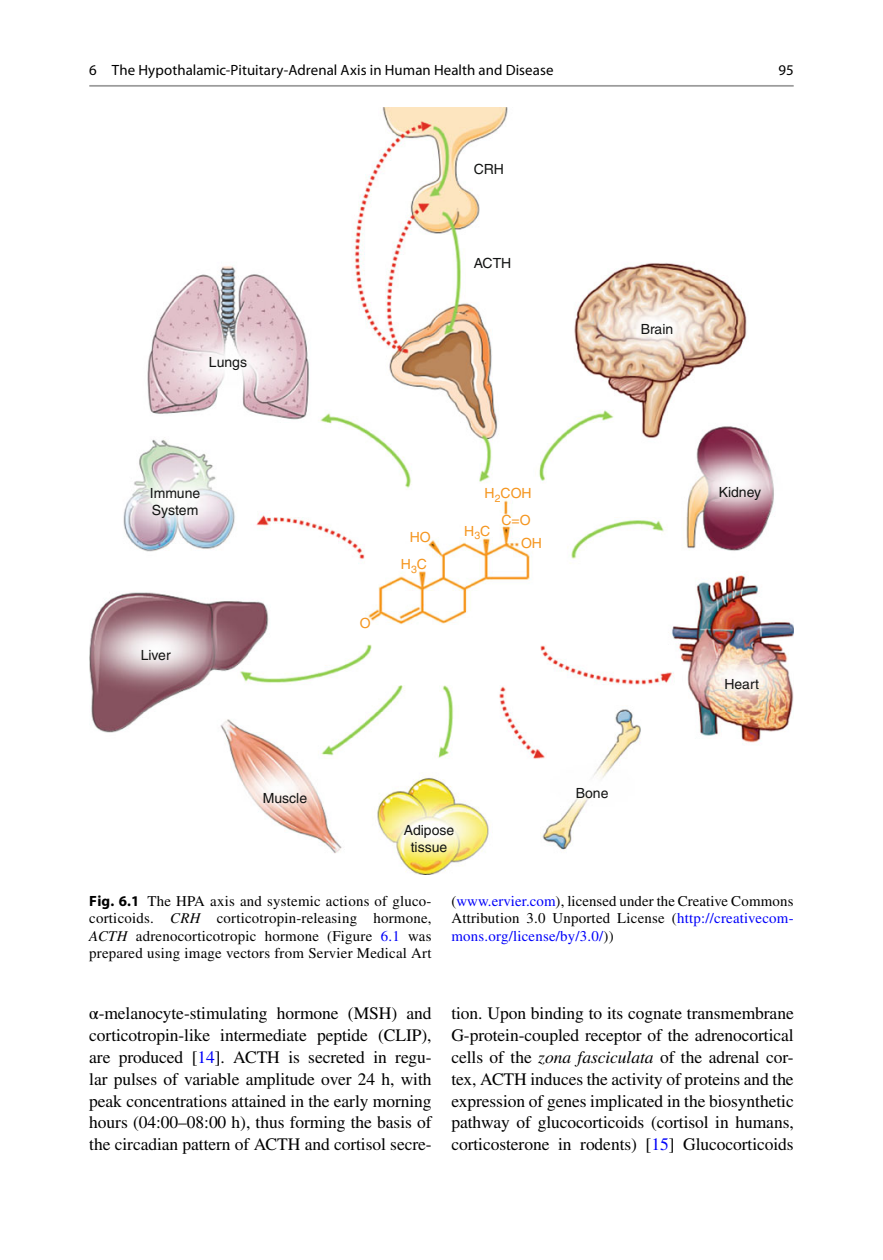
<style>
.page{position:relative;width:883px;height:1260px;background:#fff}
.page>*{position:absolute;margin:0;border:0;box-sizing:border-box;transform-origin:0 0}
.t1{font:17.5px/21.9px "Jwmkfc Times";letter-spacing:-.005em;color:#000;text-align:justify}
.t2{font:14.88px/17.5px "Jwmkfc Times";letter-spacing:.015em;color:#000;text-align:justify}
.t3{font:14.88px "Wxjhmy Myriad";letter-spacing:.005em;color:#000}
.t4{font:14px/16.8px "Dxlfqc Helvetica";color:#131413;text-align:center}
.t5{font:14px/23.4px "Dxlfqc Helvetica";color:#f59620}
.s1{font-family:"Yjwfqd Myriad";font-weight:700}
.s2{font-family:"Nrblnl Times";font-style:italic}
.s3{color:#0000fa}
.s4{font-family:"Pyqkyt STIX General"}
</style>
<div class="page">
<img style="left:89px;top:107px;width:705px;height:768px">
<hr style="left:89px;top:85px;width:705px;height:2px;background:#9c9c9c">
<p class="t3" style="left:89px;top:64px;width:466px">6 The Hypothalamic-Pituitary-Adrenal Axis in Human Health and Disease</p>
<p class="t4" style="left:474px;top:162px;width:32px">CRH</p>
<p class="t4" style="left:209px;top:355px;width:40px">Lungs</p>
<p class="t4" style="left:150px;top:486px;width:52px;text-align:left">Immune<br>System</p>
<p class="t4" style="left:141px;top:648px;width:31px">Liver</p>
<p class="t4" style="left:474px;top:256px;width:39px">ACTH</p>
<p class="t5" style="left:360px;top:613px;width:12px">O</p>
<p class="t5" style="left:410px;top:527px;width:22px">HO</p>
<p class="t5" style="left:401px;top:554px;width:28px">H<sub>3</sub>C</p>
<p class="t5" style="left:485px;top:483px;width:49px">H<sub>2</sub>COH</p>
<p class="t5" style="left:464px;top:521px;width:28px">H<sub>3</sub>C</p>
<p class="t5" style="left:521px;top:510px;width:22px;text-indent:-19px">C=O<br>OH</p>
<p class="t4" style="left:641px;top:322px;width:34px">Brain</p>
<p class="t4" style="left:263px;top:791px;width:46px">Muscle</p>
<p class="t4" style="left:404px;top:823px;width:52px">Adipose tissue</p>
<p class="t4" style="left:576px;top:786px;width:34px">Bone</p>
<p class="t3" style="left:779px;top:64px;width:17px">95</p>
<p class="t4" style="left:719px;top:485px;width:44px">Kidney</p>
<p class="t4" style="left:724px;top:677px;width:36px">Heart</p>
<p class="t2" style="left:89px;top:894px;width:344px"><span class="s1">Fig. 6.1</span> The HPA axis and systemic actions of gluco&shy;corticoids. <span class="s2">CRH</span> corticotropin-releasing hormone, <span class="s2">ACTH</span> adrenocorticotropic hormone (Figure <span class="s3">6.1</span> was prepared using image vectors from Servier Medical Art</p>
<p class="t2" style="left:451px;top:894px;width:344px">(<span class="s3">www.ervier.com</span>), licensed under the Creative Commons Attribution 3.0 Unported License (<span class="s3">http://creativecom&shy;mons.org/license/by/3.0/</span>))</p>
<p class="t1" style="left:89px;top:1004px;width:344px"><span class="s4">α</span>-melanocyte-stimulating hormone (MSH) and corticotropin-like intermediate peptide (CLIP), are produced [ <span class="s3">14</span> ]. ACTH is secreted in regu&shy;lar pulses of variable amplitude over 24 h, with peak concentrations attained in the early morning hours (04:00–08:00 h), thus forming the basis of the circadian pattern of ACTH and cortisol secre-</p>
<p class="t1" style="left:451px;top:1004px;width:344px">tion. Upon binding to its cognate transmembrane G-protein-coupled receptor of the adrenocortical cells of the <span class="s2">zona fasciculata</span> of the adrenal cor&shy;tex, ACTH induces the activity of proteins and the expression of genes implicated in the biosynthetic pathway of glucocorticoids (cortisol in humans, corticosterone in rodents) [ <span class="s3">15</span> ] Glucocorticoids</p>
</div>
